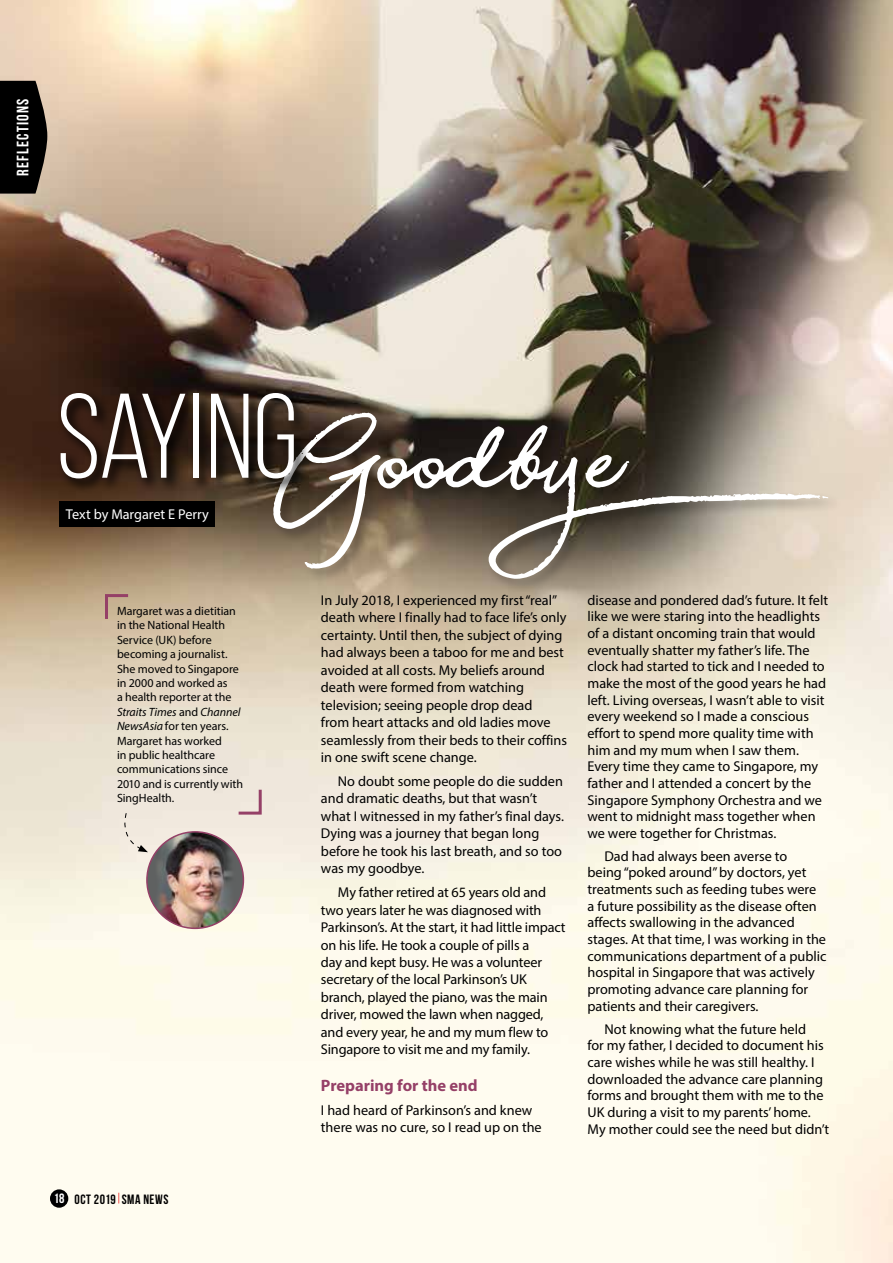
<style>
.page{position:relative;width:893px;height:1263px;background:#fff}
.page>*{position:absolute;margin:0;border:0;box-sizing:border-box;transform-origin:0 0}
.t1{font:165px "Beauty";color:#fff}
.t2{font:120px "Bebas Neue";color:#fff}
.t3{font:700 16.5px "Myriad Pro";color:#954067}
.t4{font:700 16.5px "Bebas Neue";letter-spacing:.07em;color:#fff}
.t5{font:14.25px/16.6px "Myriad Pro";color:#000}
.t6{font:14.25px "Myriad Pro";letter-spacing:-.005em;color:#fff}
.t7{font:700 13.5px "Bebas Neue";letter-spacing:.035em;color:#000}
.t8{font:12px/14.4px "Myriad Pro";letter-spacing:-.005em;color:#000}
.s1{font-style:italic}
.s2{font-weight:400;color:#fff}
.s3{font-weight:400}
</style>
<div class="page">
<img style="left:0;top:0;width:893px;height:1263px">
<div style="left:270px;top:410px;width:573px;height:184px;background:#000;opacity:.3"></div>
<svg style="left:58px;top:390px;width:251px;height:103px;background:#2e1e14"></svg>
<svg style="left:118px;top:812px;width:30px;height:40px"></svg>
<svg style="left:103px;top:593px;width:28px;height:29px"></svg>
<svg style="left:236px;top:787px;width:27px;height:29px"></svg>
<div style="left:147px;top:832px;width:96px;height:96px;background:#5f6161;border-radius:50%"></div>
<img style="left:152px;top:832px;width:83px;height:96px">
<div style="left:146px;top:831px;width:98px;height:98px;border:2px solid #954067;border-radius:50%"></div>
<div style="left:60px;top:501px;width:155px;height:25px;background:#000"></div>
<div style="left:50px;top:1189px;width:18px;height:19px;background:#000;border-radius:50%"></div>
<svg style="left:0;top:81px;width:47px;height:113px;background:#151311"></svg>
<p class="t4" style="left:14px;top:176px;width:78px;rotate:-90deg">REFLECTIONS</p>
<h2 class="t2" style="left:57px;top:372px;width:243px">Saying</h2>
<h1 class="t1" style="left:276px;top:398px;width:618px">Goodbye</h1>
<p class="t6" style="left:66px;top:506px;width:145px">Text by Margaret E Perry</p>
<p class="t8" style="left:117px;top:604px;width:128px">Margaret was a dietitian in the National Health<br>Service (UK) before becoming a journalist.<br>She moved to Singapore in 2000 and worked as<br>a health reporter at the<br><span class="s1">Straits Times</span> and <span class="s1">Channel<br>NewsAsia</span> for ten years.<br>Margaret has worked<br>in public healthcare communications since<br>2010 and is currently with<br>SingHealth.</p>
<p class="t7" style="left:54px;top:1191px;width:116px"><span class="s2">18</span> Oct 2019 <span class="s3">SMA NEWS</span></p>
<p class="t5" style="left:321px;top:591px;width:248px;line-height:17.4px">In July 2018, I experienced my first “real” death where I finally had to face life’s only certainty. Until then, the subject of dying had always been a taboo for me and best avoided at all costs. My beliefs around death were formed from watching television; seeing people drop dead<br>from heart attacks and old ladies move seamlessly from their beds to their coffins in one swift scene change.</p>
<p class="t5" style="left:321px;top:772px;width:245px;line-height:17.4px;text-indent:17px">No doubt some people do die sudden and dramatic deaths, but that wasn’t what I witnessed in my father’s final days.<br>Dying was a journey that began long before he took his last breath, and so too was my goodbye.</p>
<p class="t5" style="left:321px;top:883px;width:246px;line-height:17.4px;text-indent:17px">My father retired at 65 years old and two years later he was diagnosed with Parkinson’s. At the start, it had little impact on his life. He took a couple of pills a<br>day and kept busy. He was a volunteer secretary of the local Parkinson’s UK branch, played the piano, was the main driver, mowed the lawn when nagged, and every year, he and my mum flew to Singapore to visit me and my family.</p>
<p class="t3" style="left:321px;top:1075px;width:158px">Preparing for the end</p>
<p class="t5" style="left:321px;top:1101px;width:222px;line-height:17.4px">I had heard of Parkinson’s and knew there was no cure, so I read up on the</p>
<p class="t5" style="left:587px;top:591px;width:242px">disease and pondered dad’s future. It felt like we were staring into the headlights of a distant oncoming train that would eventually shatter my father’s life. The clock had started to tick and I needed to make the most of the good years he had left. Living overseas, I wasn’t able to visit every weekend so I made a conscious effort to spend more quality time with him and my mum when I saw them.<br>Every time they came to Singapore, my father and I attended a concert by the Singapore Symphony Orchestra and we went to midnight mass together when we were together for Christmas.</p>
<p class="t5" style="left:587px;top:847px;width:241px;text-indent:17px">Dad had always been averse to<br>being “poked around” by doctors, yet treatments such as feeding tubes were<br>a future possibility as the disease often affects swallowing in the advanced stages. At that time, I was working in the communications department of a public hospital in Singapore that was actively promoting advance care planning for patients and their caregivers.</p>
<p class="t5" style="left:587px;top:1020px;width:243px;text-indent:17px">Not knowing what the future held<br>for my father, I decided to document his care wishes while he was still healthy. I downloaded the advance care planning forms and brought them with me to the UK during a visit to my parents’ home.<br>My mother could see the need but didn’t</p>
</div>
